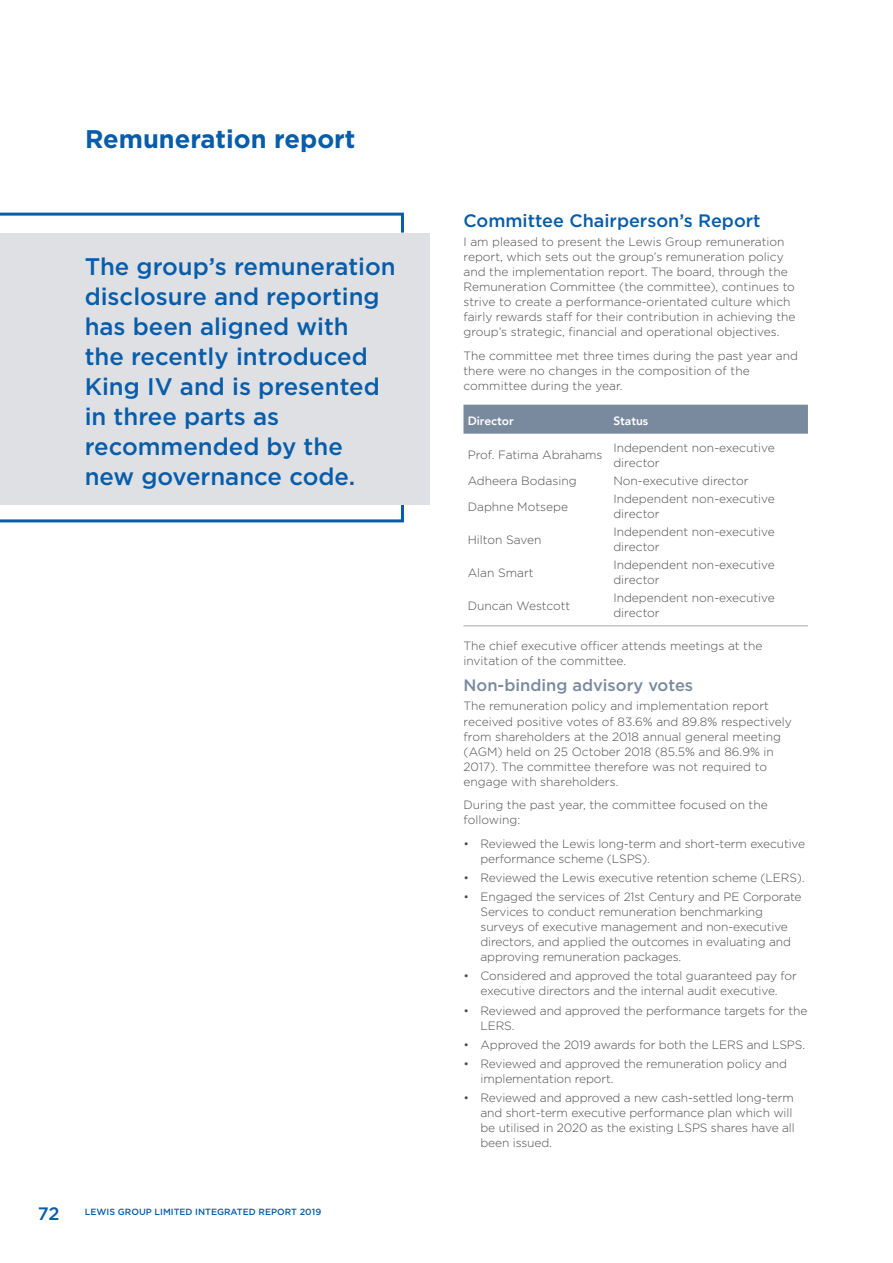
<style>
.page{position:relative;width:893px;height:1263px;background:#fff}
.page>*{position:absolute;margin:0;border:0;box-sizing:border-box;transform-origin:0 0}
.t1{font:700 25.5px "Gotham";color:#075daa}
.t2{font:500 24px/30px "Gotham";color:#075daa}
.t3{font:500 18px "Gotham";color:#075daa}
.t4{font:500 16.5px "Gotham";color:#798a9e}
.t5{font:300 12px/15px "Gotham";letter-spacing:-.01em;color:#4d4d4f}
.t6{font:800 12px "Avenir";color:#fff}
.t7{font:500 9px "Gotham";color:#075daa}
</style>
<div class="page">
<div style="left:463px;top:405px;width:345px;height:29px;background:#798a9e"></div>
<hr style="left:463px;top:625px;width:150px;height:1px;background:#a7a9ac">
<hr style="left:613px;top:625px;width:195px;height:1px;background:#a7a9ac">
<svg style="left:0;top:504px;width:405px;height:19px"></svg>
<svg style="left:0;top:212px;width:404px;height:21px"></svg>
<div style="left:0;top:233px;width:429px;height:271px;background:#dee0e4"></div>
<h1 class="t1" style="left:85px;top:122px;width:272px">Remuneration report</h1>
<h2 class="t2" style="left:85px;top:251px;width:313px">The group’s remuneration disclosure and reporting has been aligned with<br>the recently introduced<br>King IV and is presented in three parts as recommended by the new governance code.</h2>
<h3 class="t3" style="left:38px;top:1201px;width:23px">72</h3>
<p class="t7" style="left:85px;top:1206px;width:238px">LEWIS GROUP LIMITED INTEGRATED REPORT 2019</p>
<h3 class="t3" style="left:463px;top:209px;width:299px">Committee Chairperson’s Report</h3>
<p class="t5" style="left:463px;top:234px;width:334px">I am pleased to present the Lewis Group remuneration report, which sets out the group’s remuneration policy and the implementation report. The board, through the Remuneration Committee (the committee), continues to strive to create a performance-orientated culture which fairly rewards staff for their contribution in achieving the group’s strategic, financial and operational objectives.</p>
<p class="t5" style="left:463px;top:348px;width:336px">The committee met three times during the past year and there were no changes in the composition of the committee during the year.</p>
<p class="t6" style="left:468px;top:412px;width:48px">Director</p>
<p class="t6" style="left:613px;top:412px;width:36px">Status</p>
<p class="t5" style="left:468px;top:447px;width:136px">Prof. Fatima Abrahams</p>
<p class="t5" style="left:613px;top:440px;width:163px">Independent non-executive director</p>
<p class="t5" style="left:468px;top:473px;width:110px">Adheera Bodasing</p>
<p class="t5" style="left:613px;top:473px;width:137px">Non-executive director</p>
<p class="t5" style="left:468px;top:498px;width:102px">Daphne Motsepe</p>
<p class="t5" style="left:613px;top:491px;width:163px">Independent non-executive director</p>
<p class="t5" style="left:468px;top:532px;width:75px">Hilton Saven</p>
<p class="t5" style="left:613px;top:524px;width:163px">Independent non-executive director</p>
<p class="t5" style="left:468px;top:565px;width:67px">Alan Smart</p>
<p class="t5" style="left:613px;top:557px;width:163px">Independent non-executive director</p>
<p class="t5" style="left:468px;top:598px;width:104px">Duncan Westcott</p>
<p class="t5" style="left:613px;top:590px;width:163px">Independent non-executive director</p>
<p class="t5" style="left:463px;top:638px;width:300px">The chief executive officer attends meetings at the invitation of the committee.</p>
<h3 class="t4" style="left:463px;top:675px;width:231px">Non-binding advisory votes</h3>
<p class="t5" style="left:463px;top:698px;width:330px">The remuneration policy and implementation report received positive votes of 83.6% and 89.8% respectively from shareholders at the 2018 annual general meeting (AGM) held on 25 October 2018 (85.5% and 86.9% in 2017). The committee therefore was not required to engage with shareholders.</p>
<p class="t5" style="left:463px;top:797px;width:306px">During the past year, the committee focused on the following:</p>
<p class="t5" style="left:480px;top:835px;width:326px;text-indent:-17px">• Reviewed the Lewis long-term and short-term executive performance scheme (LSPS).</p>
<p class="t5" style="left:463px;top:870px;width:343px">• Reviewed the Lewis executive retention scheme (LERS).</p>
<p class="t5" style="left:480px;top:889px;width:323px;text-indent:-17px">• Engaged the services of 21st Century and PE Corporate Services to conduct remuneration benchmarking surveys of executive management and non-executive directors, and applied the outcomes in evaluating and approving remuneration packages.</p>
<p class="t5" style="left:463px;top:968px;width:335px;text-align:center">• Considered and approved the total guaranteed pay for executive directors and the internal audit executive.</p>
<p class="t5" style="left:480px;top:1002px;width:328px;text-indent:-17px">• Reviewed and approved the performance targets for the<br>LERS.</p>
<p class="t5" style="left:463px;top:1037px;width:343px">• Approved the 2019 awards for both the LERS and LSPS.</p>
<p class="t5" style="left:480px;top:1056px;width:308px;text-indent:-17px">• Reviewed and approved the remuneration policy and implementation report.</p>
<p class="t5" style="left:480px;top:1090px;width:316px;text-indent:-17px">• Reviewed and approved a new cash-settled long-term and short-term executive performance plan which will be utilised in 2020 as the existing LSPS shares have all been issued.</p>
</div>
